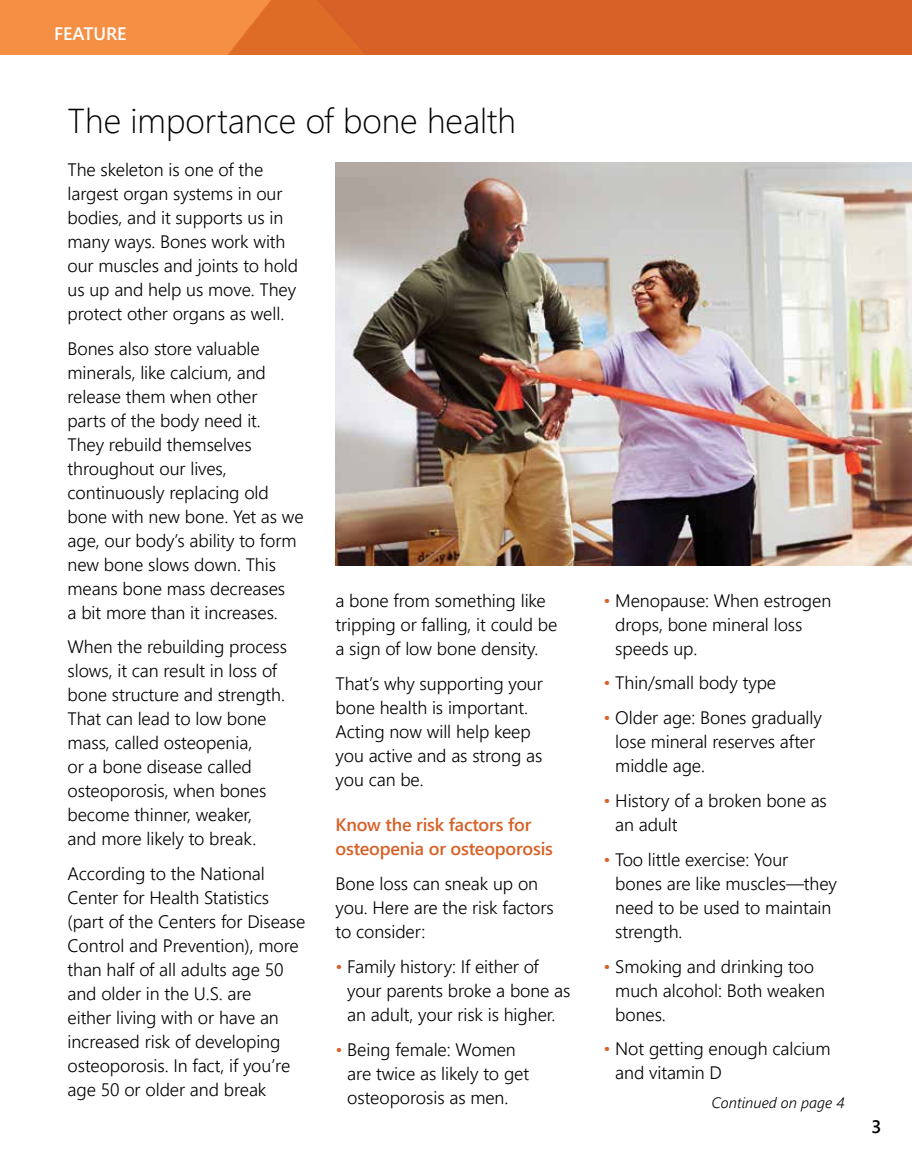
<style>
.page{position:relative;width:912px;height:1175px;background:#fff}
.page>*{position:absolute;margin:0;border:0;box-sizing:border-box;transform-origin:0 0}
.t1{font:34.5px "Webly Sleek UI Light";color:#000}
.t2{font:18px/24px "Webly Sleek UI Semilight";letter-spacing:-.005em;color:#000}
.t3{font:18px/24px "Webly Sleek UI Semibold";letter-spacing:-.01em;color:#d76127}
.t4{font:18px "Webly Sleek UI Semibold";color:#fff}
.t5{font:18px "Webly Sleek UI Semibold";color:#000}
.t6{font:italic 15px "Webly Sleek UI Semilight";color:#000}
.s1{color:#d76127}
</style>
<div class="page">
<img style="left:0;top:0;width:911px;height:54px">
<img style="left:335px;top:163px;width:576px;height:402px">
<p class="t4" style="left:54px;top:20px;width:74px">FEATURE</p>
<h1 class="t1" style="left:68px;top:95px;width:450px">The importance of bone health</h1>
<p class="t2" style="left:68px;top:156px;width:232px">The skeleton is one of the largest organ systems in our bodies, and it supports us in many ways. Bones work with our muscles and joints to hold us up and help us move. They protect other organs as well.</p>
<p class="t2" style="left:68px;top:335px;width:237px">Bones also store valuable minerals, like calcium, and release them when other<br>parts of the body need it.<br>They rebuild themselves throughout our lives, continuously replacing old bone with new bone. Yet as we age, our body’s ability to form new bone slows down. This means bone mass decreases<br>a bit more than it increases.</p>
<p class="t2" style="left:68px;top:634px;width:221px">When the rebuilding process slows, it can result in loss of bone structure and strength.<br>That can lead to low bone mass, called osteopenia,<br>or a bone disease called osteoporosis, when bones become thinner, weaker,<br>and more likely to break.</p>
<p class="t2" style="left:68px;top:861px;width:239px">According to the National<br>Center for Health Statistics (part of the Centers for Disease<br>Control and Prevention), more than half of all adults age 50 and older in the U.S. are<br>either living with or have an increased risk of developing osteoporosis. In fact, if you’re age 50 or older and break</p>
<p class="t2" style="left:335px;top:587px;width:223px">a bone from something like tripping or falling, it could be a sign of low bone density.</p>
<p class="t2" style="left:335px;top:670px;width:209px">That’s why supporting your bone health is important.<br>Acting now will help keep you active and as strong as you can be.</p>
<p class="t3" style="left:335px;top:812px;width:219px">Know the risk factors for osteopenia or osteoporosis</p>
<p class="t2" style="left:335px;top:871px;width:220px">Bone loss can sneak up on you. Here are the risk factors to consider:</p>
<p class="t2" style="left:347px;top:953px;width:225px;text-indent:-12px"><span class="s1">•</span> Family history: If either of your parents broke a bone as an adult, your risk is higher.</p>
<p class="t2" style="left:347px;top:1036px;width:183px;text-indent:-12px"><span class="s1">•</span> Being female: Women are twice as likely to get osteoporosis as men.</p>
<p class="t2" style="left:615px;top:587px;width:217px;text-indent:-12px"><span class="s1">•</span> Menopause: When estrogen drops, bone mineral loss speeds up.</p>
<p class="t2" style="left:603px;top:670px;width:174px"><span class="s1">•</span> Thin/small body type</p>
<p class="t2" style="left:615px;top:705px;width:208px;text-indent:-12px"><span class="s1">•</span> Older age: Bones gradually lose mineral reserves after middle age.</p>
<p class="t2" style="left:615px;top:787px;width:213px;text-indent:-12px"><span class="s1">•</span> History of a broken bone as an adult</p>
<p class="t2" style="left:615px;top:846px;width:223px;text-indent:-12px"><span class="s1">•</span> Too little exercise: Your bones are like muscles—they need to be used to maintain strength.</p>
<p class="t2" style="left:615px;top:953px;width:211px;text-indent:-12px"><span class="s1">•</span> Smoking and drinking too much alcohol: Both weaken bones.</p>
<p class="t2" style="left:615px;top:1036px;width:217px;text-indent:-12px"><span class="s1">•</span> Not getting enough calcium and vitamin D</p>
<p class="t6" style="left:711px;top:1092px;width:134px">Continued on page 4</p>
<p class="t5" style="left:871px;top:1112px;width:11px">3</p>
</div>
